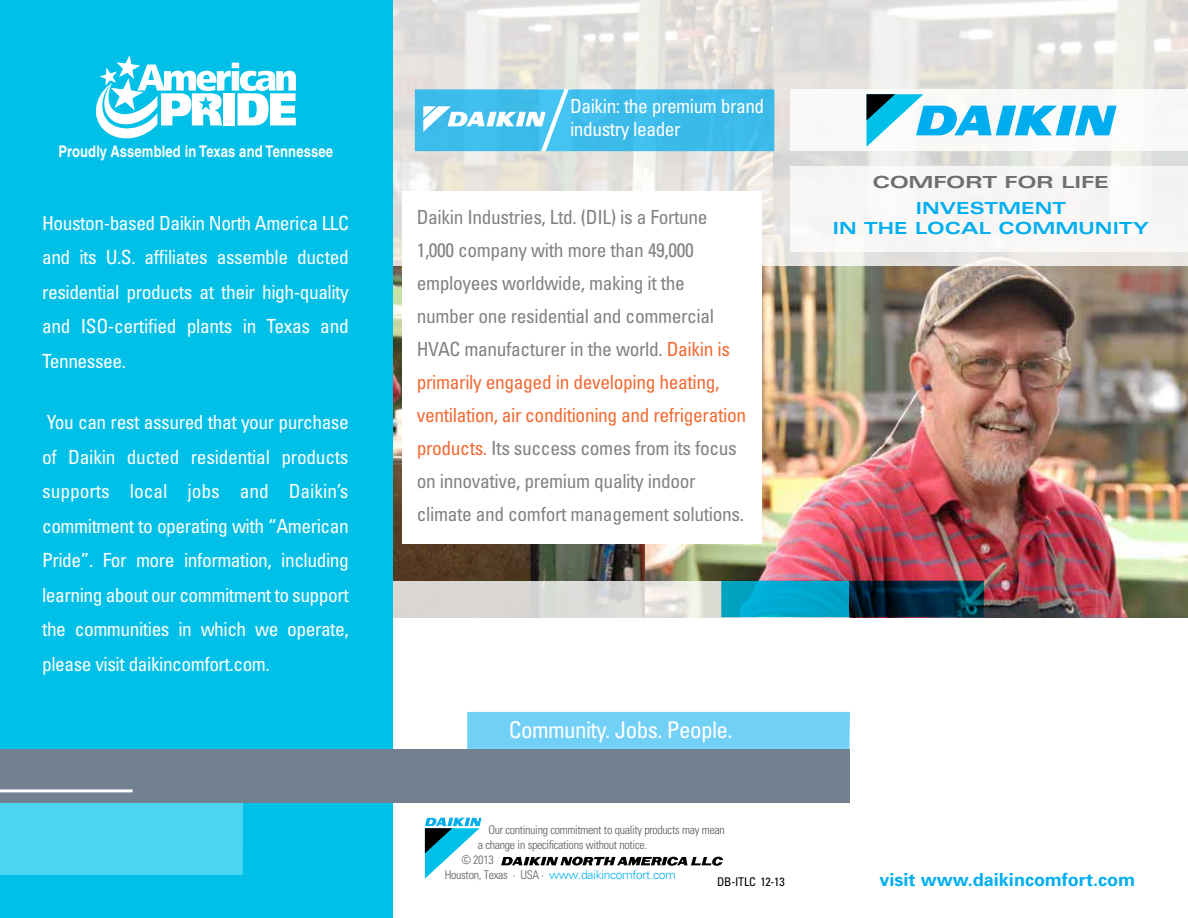
<style>
.page{position:relative;width:1188px;height:918px;background:#fff}
.page>*{position:absolute;margin:0;border:0;box-sizing:border-box;transform-origin:0 0}
.t1{font:condensed 23.1px "Univers";letter-spacing:-.025em;color:#fff}
.t2{font:condensed 19.5px/34.5px "Univers";letter-spacing:-.025em;color:#fff;text-align:justify}
.t3{font:condensed 19.5px/33px "Univers";letter-spacing:-.02em;color:#808285}
.t4{font:700 18px "Univers";color:#00aeef}
.t5{font:700 expanded 16.65px/19.5px "Univers";color:#00aeef;text-align:center;scale:1.1 1}
.t6{font:700 expanded 16.65px "Univers";letter-spacing:-.02em;color:#6d6e71;scale:1.2 1}
.t7{font:700 16.05px "Helvetica LT Std";letter-spacing:.01em;color:#fff;scale:.81 1}
.t8{font:300 condensed 12px "Univers";letter-spacing:-.025em;color:#58595b}
.t9{font:300 12px "Univers";letter-spacing:-.025em;color:#00aeef}
.t10{font:condensed 12px "Univers";letter-spacing:-.02em;color:#000}
.s1{color:#f26a33}
.s2{font-stretch:condensed;color:#58595b}
</style>
<div class="page">
<img style="left:392px;top:266px;width:253px;height:315px">
<img style="left:645px;top:266px;width:543px;height:351px">
<svg style="left:392px;top:581px;width:457px;height:76px"></svg>
<svg style="left:392px;top:0;width:796px;height:266px;background:#e3e3e0"></svg>
<div style="left:403px;top:191px;width:359px;height:353px;background:#fff"></div>
<div style="left:790px;top:90px;width:398px;height:61px;background:#f9f9f8"></div>
<div style="left:790px;top:166px;width:398px;height:86px;background:#f7f6f5"></div>
<svg style="left:867px;top:94px;width:250px;height:53px"></svg>
<svg style="left:425px;top:818px;width:57px;height:61px"></svg>
<svg style="left:501px;top:857px;width:222px;height:9px"></svg>
<div style="left:0;top:0;width:392px;height:918px;background:#00c0e8"></div>
<div style="left:0;top:749px;width:850px;height:54px;background:#718190"></div>
<hr style="left:0;top:789px;width:133px;height:3px;background:#fff">
<div style="left:0;top:803px;width:243px;height:72px;background:#4cd5f0"></div>
<svg style="left:721px;top:581px;width:263px;height:36px;background:#006683"></svg>
<div style="left:467px;top:712px;width:383px;height:37px;background:#71d0f6"></div>
<svg style="left:415px;top:89px;width:359px;height:62px;background:#4bc1ec"></svg>
<svg style="left:95px;top:55px;width:201px;height:84px"></svg>
<p class="t7" style="left:59px;top:141px;width:341px">Proudly Assembled in Texas and Tennessee</p>
<p class="t2" style="left:42px;top:205px;width:308px">Houston-based Daikin North America LLC and its U.S. affiliates assemble ducted residential products at their high-quality and ISO-certified plants in Texas and Tennessee.</p>
<p class="t2" style="left:42px;top:405px;width:308px">You can rest assured that your purchase of Daikin ducted residential products supports local jobs and Daikin’s commitment to operating with “American Pride”. For more information, including learning about our commitment to support the communities in which we operate, please visit daikincomfort.com.</p>
<p class="t2" style="left:570px;top:94px;width:196px;line-height:22.5px">Daikin: the premium brand industry leader</p>
<p class="t3" style="left:417px;top:200px;width:331px">Daikin Industries, Ltd. (DIL) is a Fortune 1,000 company with more than 49,000 employees worldwide, making it the number one residential and commercial HVAC manufacturer in the world. <span class="s1">Daikin is primarily engaged in developing heating, ventilation, air conditioning and refrigeration products.</span> Its success comes from its focus on innovative, premium quality indoor climate and comfort management solutions.</p>
<p class="t6" style="left:872px;top:172px;width:199px">COMFORT FOR LIFE</p>
<p class="t5" style="left:832px;top:198px;width:289px">INVESTMENT<br>IN THE LOCAL COMMUNITY</p>
<p class="t1" style="left:509px;top:715px;width:225px">Community. Jobs. People.</p>
<p class="t8" style="left:488px;top:823px;width:238px">Our continuing commitment to quality products may mean</p>
<p class="t8" style="left:478px;top:838px;width:171px">a change in specifications without notice.</p>
<p class="t8" style="left:461px;top:853px;width:34px">© 2013</p>
<p class="t9" style="left:445px;top:868px;width:232px"><span class="s2">Houston, Texas · USA ·</span> www.daikincomfort.com</p>
<p class="t10" style="left:717px;top:875px;width:69px">DB-ITLC 12-13</p>
<p class="t4" style="left:879px;top:868px;width:257px">visit www.daikincomfort.com</p>
</div>
